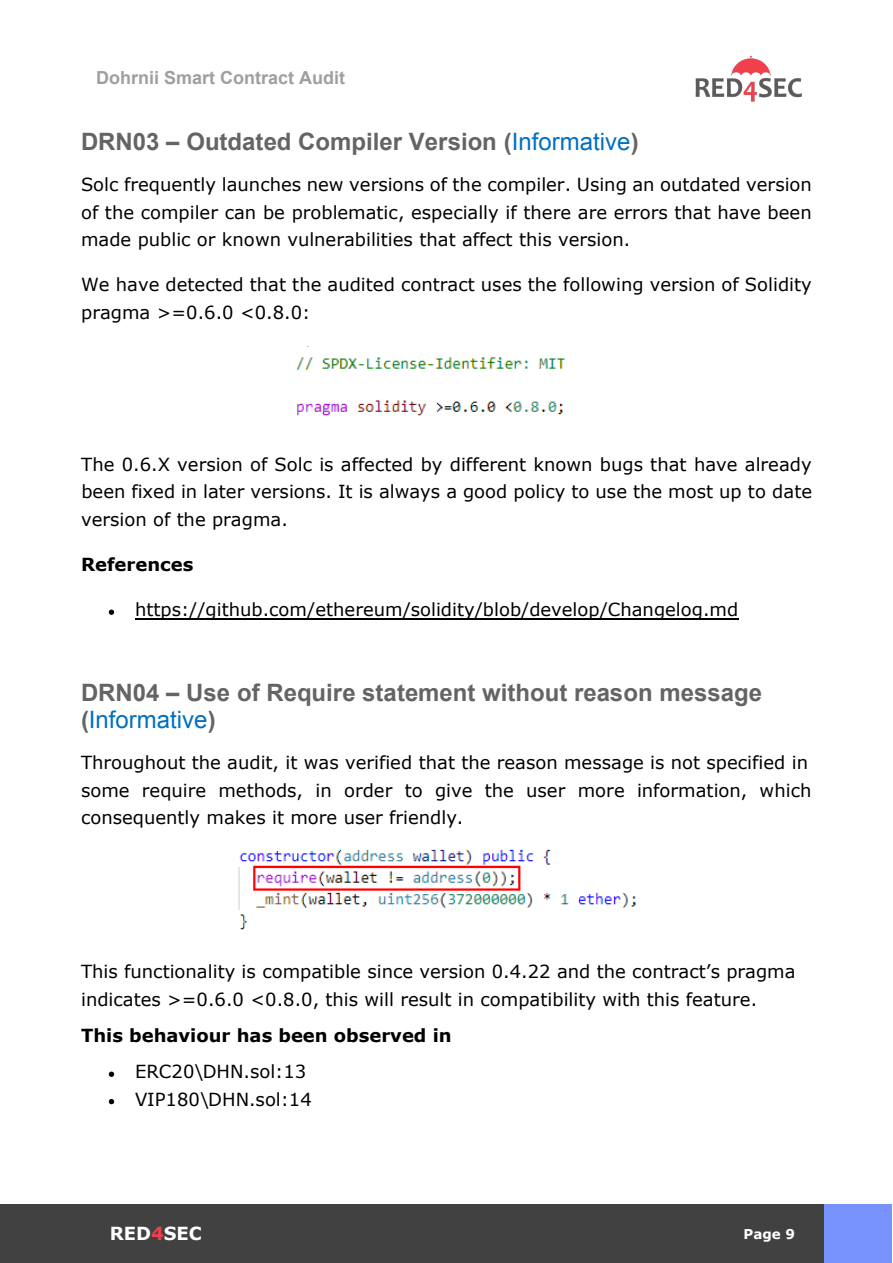
<style>
.page{position:relative;width:893px;height:1263px;background:#fff}
.page>*{position:absolute;margin:0;border:0;box-sizing:border-box;transform-origin:0 0}
.t1{font:700 24px/27.6px "Arial";color:#646464}
.t2{font:18px/27.3px "Verdana";color:#000}
.t3{font:700 18px "Verdana";color:#000}
.t4{font:700 18px "Arial";color:#9f9fa0}
.t5{font:700 18px "Verdana";color:#fff}
.t6{font:700 13.5px "Verdana";color:#fff}
.s1{font-weight:400;color:#0070c0}
.s2{color:#f13f4b}
</style>
<div class="page">
<div style="left:586px;top:1203px;width:306px;height:59px;background:#7892fb"></div>
<div style="left:0;top:1203px;width:824px;height:59px;background:#414142"></div>
<img style="left:695px;top:55px;width:107px;height:47px">
<svg style="left:109px;top:610px;width:5px;height:5px"></svg>
<hr style="left:135px;top:618px;width:604px;height:1px;background:#000">
<svg style="left:109px;top:1071px;width:5px;height:6px"></svg>
<svg style="left:109px;top:1099px;width:5px;height:5px"></svg>
<img style="left:296px;top:346px;width:270px;height:70px">
<img style="left:238px;top:849px;width:399px;height:81px">
<p class="t4" style="left:96px;top:66px;width:251px">Dohrnii Smart Contract Audit</p>
<h1 class="t1" style="left:81px;top:129px;width:559px">DRN03 – Outdated Compiler Version (<span class="s1">Informative</span>)</h1>
<p class="t2" style="left:81px;top:171px;width:732px;text-align:justify">Solc frequently launches new versions of the compiler. Using an outdated version of the compiler can be problematic, especially if there are errors that have been made public or known vulnerabilities that affect this version.</p>
<p class="t2" style="left:81px;top:272px;width:732px">We have detected that the audited contract uses the following version of Solidity pragma &gt;=0.6.0 &lt;0.8.0:</p>
<p class="t2" style="left:81px;top:451px;width:733px;text-align:justify">The 0.6.X version of Solc is affected by different known bugs that have already been fixed in later versions. It is always a good policy to use the most up to date version of the pragma.</p>
<p class="t3" style="left:81px;top:553px;width:114px">References</p>
<p class="t2" style="left:135px;top:596px;width:605px">https://github.com/ethereum/solidity/blob/develop/Changelog.md</p>
<h1 class="t1" style="left:81px;top:679px;width:683px">DRN04 – Use of Require statement without reason message (<span class="s1">Informative</span>)</h1>
<p class="t2" style="left:81px;top:749px;width:732px">Throughout the audit, it was verified that the reason message is not specified in some require methods, in order to give the user more information, which consequently makes it more user friendly.</p>
<p class="t2" style="left:81px;top:958px;width:716px">This functionality is compatible since version 0.4.22 and the contract’s pragma indicates &gt;=0.6.0 &lt;0.8.0, this will result in compatibility with this feature.</p>
<p class="t3" style="left:81px;top:1024px;width:372px">This behaviour has been observed in</p>
<p class="t2" style="left:135px;top:1058px;width:178px">ERC20\DHN.sol:13<br>VIP180\DHN.sol:14</p>
<p class="t5" style="left:110px;top:1222px;width:94px">RED<span class="s2">4</span>SEC</p>
<p class="t6" style="left:744px;top:1225px;width:53px">Page 9</p>
</div>
